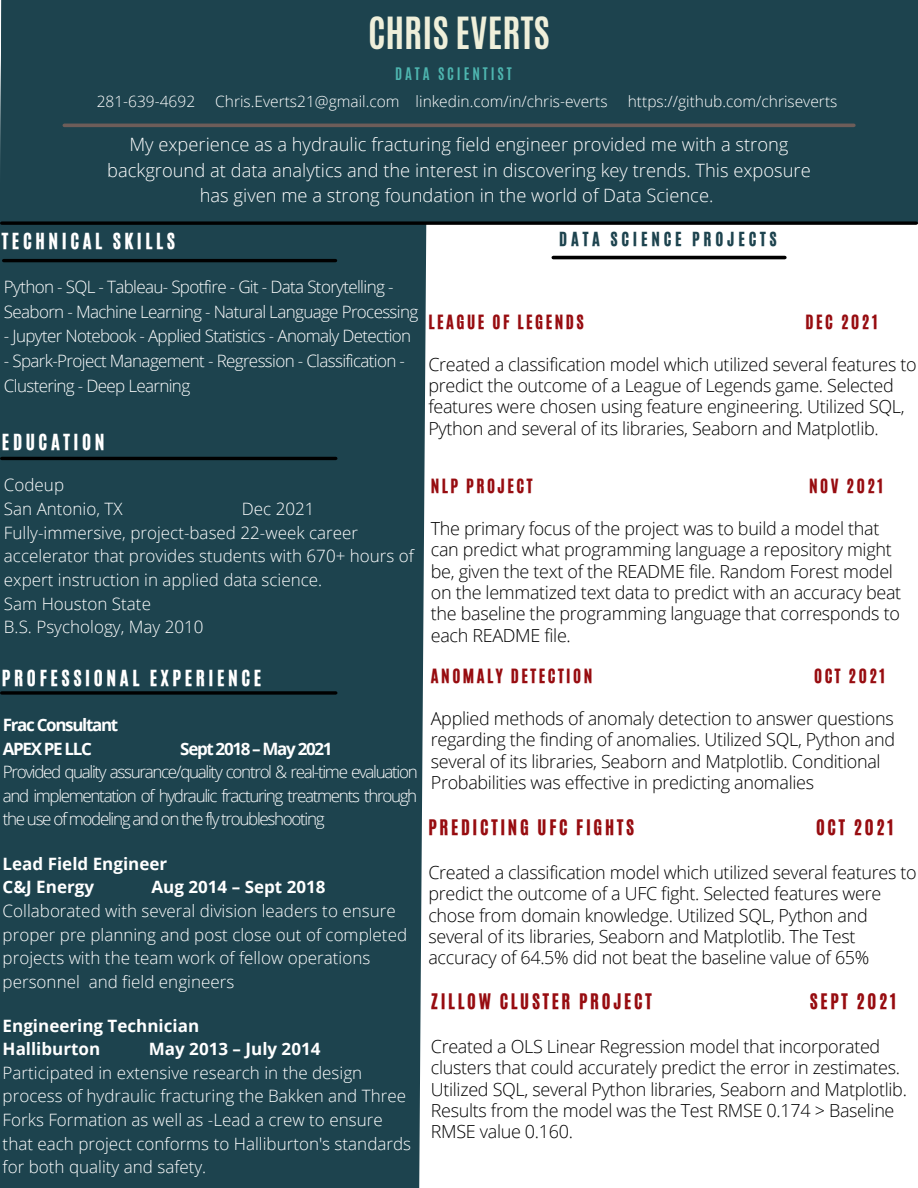
<style>
.page{position:relative;width:918px;height:1188px;background:#fff}
.page>*{position:absolute;margin:0;border:0;box-sizing:border-box;transform-origin:0 0}
.t1{font:700 37.05px "Antonio";color:#efefda}
.t2{font:18.6px "CA Generated";letter-spacing:.195em;color:#fff}
.t3{font:300 18.3px/25.3px "Open Sans";color:#fff;text-align:center}
.t4{font:300 18px/21.3px "Open Sans";letter-spacing:-.015em;color:#000}
.t5{font:18px "CA Generated";letter-spacing:.155em;color:#970c10}
.t6{font:300 16.95px/23.7px "Open Sans";color:#fff}
.t7{font:300 16.95px/24.8px "Open Sans";letter-spacing:-.04em;color:#fff}
.t8{font:700 16.95px "Open Sans";color:#fff}
.t9{font:700 16.95px "Open Sans";letter-spacing:-.075em;color:#fff}
.t10{font:700 16.95px "Open Sans";letter-spacing:-.08em;color:#fff}
.t11{font:16.5px "CA Generated";letter-spacing:.155em;color:#970c10}
.t12{font:16.35px "CA Generated";letter-spacing:.235em;color:#1d434e}
.t13{font:300 15.45px "Open Sans";color:#fff}
.t14{font:700 14.4px "Antonio";letter-spacing:.2em;color:#4eb6b0}
</style>
<div class="page">
<div style="left:0;top:0;width:104px;height:1188px;background:#1d434e"></div>
<div style="left:107px;top:0;width:811px;height:223px;background:#1d434e"></div>
<div style="left:94px;top:225px;width:332px;height:963px;background:#1d434e"></div>
<div style="left:104px;top:0;width:314px;height:282px;background:#1d434e"></div>
<hr style="left:64px;top:124px;width:790px;height:3px;background:#6d5d59">
<svg style="left:2px;top:221px;width:914px;height:4px;background:#090e0f"></svg>
<svg style="left:2px;top:691px;width:334px;height:4px"></svg>
<hr style="left:4px;top:259px;width:332px;height:3px;background:#000">
<hr style="left:2px;top:457px;width:334px;height:3px;background:#000">
<hr style="left:553px;top:256px;width:232px;height:3px;background:#000">
<p class="t1" style="left:368px;top:7px;width:183px">CHRIS EVERTS</p>
<p class="t14" style="left:395px;top:64px;width:118px">DATA SCIENTIST</p>
<p class="t13" style="left:97px;top:91px;width:100px">281-639-4692</p>
<p class="t13" style="left:215px;top:91px;width:394px">Chris.Everts21@gmail.com linkedin.com/in/chris-everts</p>
<p class="t13" style="left:628px;top:91px;width:211px">https://github.com/chriseverts</p>
<p class="t3" style="left:107px;top:132px;width:705px">My experience as a hydraulic fracturing field engineer provided me with a strong background at data analytics and the interest in discovering key trends. This exposure has given me a strong foundation in the world of Data Science.</p>
<p class="t2" style="left:2px;top:228px;width:174px">TECHNICAL SKILLS</p>
<p class="t12" style="left:559px;top:228px;width:219px">DATA SCIENCE PROJECTS</p>
<p class="t7" style="left:4px;top:274px;width:416px">Python - SQL - Tableau- Spotfire - Git - Data Storytelling -<br>Seaborn - Machine Learning - Natural Language Processing</p>
<p class="t7" style="left:4px;top:324px;width:409px">- Jupyter Notebook - Applied Statistics - Anomaly Detection</p>
<p class="t7" style="left:4px;top:348px;width:403px">- Spark-Project Management - Regression - Classification -<br>Clustering - Deep Learning</p>
<p class="t2" style="left:2px;top:429px;width:104px">EDUCATION</p>
<p class="t11" style="left:428px;top:310px;width:157px">LEAGUE OF LEGENDS</p>
<p class="t11" style="left:806px;top:310px;width:73px">DEC 2021</p>
<p class="t4" style="left:428px;top:353px;width:490px">Created a classification model which utilized several features to predict the outcome of a League of Legends game. Selected features were chosen using feature engineering. Utilized SQL, Python and several of its libraries, Seaborn and Matplotlib.</p>
<p class="t6" style="left:4px;top:473px;width:62px">Codeup</p>
<p class="t6" style="left:4px;top:497px;width:120px">San Antonio, TX</p>
<p class="t6" style="left:242px;top:497px;width:74px">Dec 2021</p>
<p class="t6" style="left:4px;top:520px;width:411px">Fully-immersive, project-based 22-week career accelerator that provides students with 670+ hours of expert instruction in applied data science.</p>
<p class="t6" style="left:4px;top:591px;width:149px">Sam Houston State</p>
<p class="t6" style="left:4px;top:615px;width:201px">B.S. Psychology, May 2010</p>
<p class="t2" style="left:2px;top:664px;width:261px">PROFESSIONAL EXPERIENCE</p>
<p class="t10" style="left:3px;top:713px;width:117px">Frac Consultant</p>
<p class="t9" style="left:3px;top:736px;width:91px">APEX PE LLC</p>
<p class="t9" style="left:180px;top:736px;width:154px">Sept 2018 – May 2021</p>
<p class="t6" style="left:3px;top:760px;width:416px;text-align:justify">Provided quality assurance/quality control &amp; real-time evaluation and implementation of hydraulic fracturing treatments through the use of modeling and on the fly troubleshooting</p>
<p class="t8" style="left:3px;top:852px;width:166px">Lead Field Engineer</p>
<p class="t8" style="left:3px;top:875px;width:93px">C&amp;J Energy</p>
<p class="t8" style="left:152px;top:875px;width:175px">Aug 2014 – Sept 2018</p>
<p class="t6" style="left:3px;top:899px;width:406px">Collaborated with several division leaders to ensure proper pre planning and post close out of completed projects with the team work of fellow operations personnel and field engineers</p>
<p class="t8" style="left:3px;top:1013px;width:198px">Engineering Technician</p>
<p class="t8" style="left:3px;top:1037px;width:99px">Halliburton</p>
<p class="t8" style="left:149px;top:1037px;width:173px">May 2013 – July 2014</p>
<p class="t6" style="left:3px;top:1060px;width:410px">Participated in extensive research in the design process of hydraulic fracturing the Bakken and Three Forks Formation as well as -Lead a crew to ensure that each project conforms to Halliburton's standards for both quality and safety.</p>
<p class="t11" style="left:431px;top:474px;width:103px">NLP PROJECT</p>
<p class="t11" style="left:809px;top:474px;width:75px">NOV 2021</p>
<p class="t4" style="left:431px;top:517px;width:472px">The primary focus of the project was to build a model that can predict what programming language a repository might be, given the text of the README file. Random Forest model on the lemmatized text data to predict with an accuracy beat the baseline the programming language that corresponds to each README file.</p>
<p class="t11" style="left:431px;top:665px;width:163px">ANOMALY DETECTION</p>
<p class="t11" style="left:814px;top:665px;width:72px">OCT 2021</p>
<p class="t4" style="left:431px;top:707px;width:466px">Applied methods of anomaly detection to answer questions regarding the finding of anomalies. Utilized SQL, Python and several of its libraries, Seaborn and Matplotlib. Conditional Probabilities was effective in predicting anomalies</p>
<p class="t5" style="left:428px;top:814px;width:207px">PREDICTING UFC FIGHTS</p>
<p class="t5" style="left:816px;top:814px;width:79px">OCT 2021</p>
<p class="t4" style="left:428px;top:861px;width:490px">Created a classification model which utilized several features to predict the outcome of a UFC fight. Selected features were chose from domain knowledge. Utilized SQL, Python and several of its libraries, Seaborn and Matplotlib. The Test accuracy of 64.5% did not beat the baseline value of 65%</p>
<p class="t5" style="left:431px;top:989px;width:222px">ZILLOW CLUSTER PROJECT</p>
<p class="t5" style="left:810px;top:989px;width:88px">SEPT 2021</p>
<p class="t4" style="left:431px;top:1035px;width:478px">Created a OLS Linear Regression model that incorporated clusters that could accurately predict the error in zestimates.<br>Utilized SQL, several Python libraries, Seaborn and Matplotlib.<br>Results from the model was the Test RMSE 0.174 &gt; Baseline RMSE value 0.160.</p>
</div>
